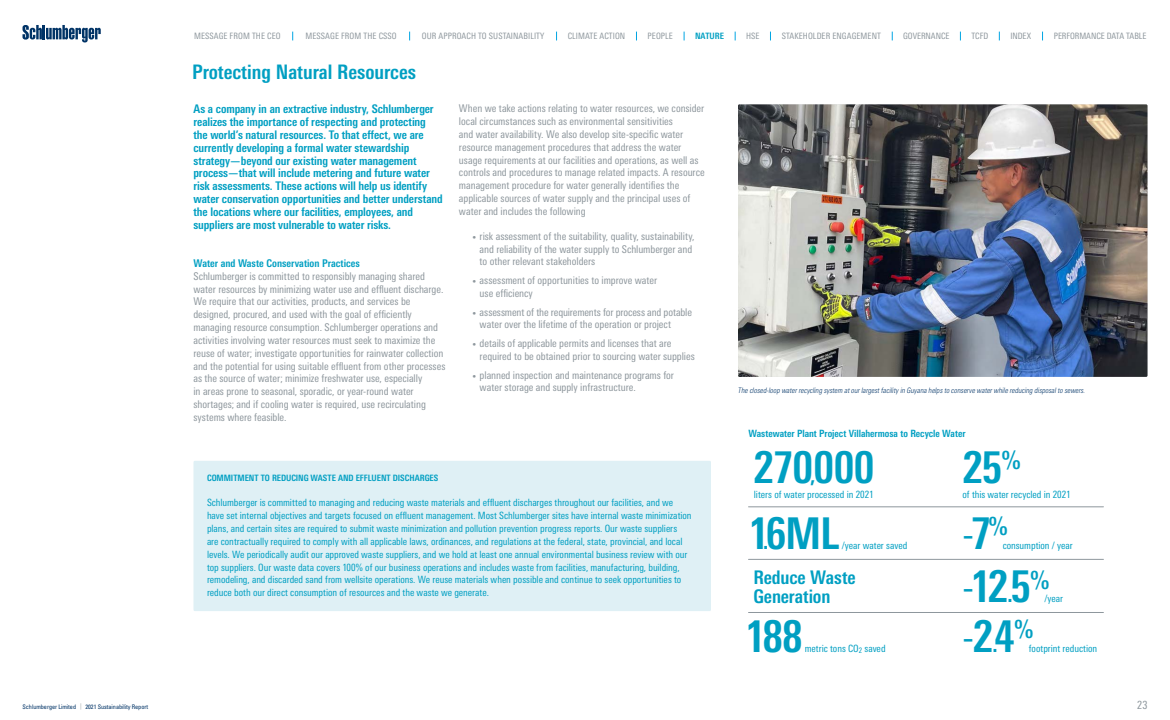
<style>
.page{position:relative;width:1170px;height:720px;background:#fff}
.page>*{position:absolute;margin:0;border:0;box-sizing:border-box;transform-origin:0 0}
.t1{font:700 condensed 43.75px "Univers Next Pro";letter-spacing:-.03em;color:#009fc2}
.t2{font:300 condensed 43.75px "Univers Next Pro";color:#009fc2}
.t3{font:700 condensed 20px "Univers Next Pro";color:#009fc2}
.t4{font:700 condensed 18.75px/19.4px "Univers Next Pro";letter-spacing:-.01em;color:#009fc2}
.t5{font:700 condensed 11.88px/12.8px "Univers Next Pro";letter-spacing:-.01em;color:#009fc2}
.t6{font:condensed 11.25px "Univers Next Pro";color:#8e979d}
.t7{font:condensed 10.62px/12.8px "Univers Next Pro";letter-spacing:-.005em;color:#8e979d}
.t8{font:700 condensed 10.62px "Univers Next Pro";color:#009fc2}
.t9{font:condensed 10px/12.8px "Univers Next Pro";letter-spacing:-.005em;color:#009fc2}
.t10{font:700 condensed 10px "Univers Next Pro";color:#009fc2}
.t11{font:condensed 8.75px "Univers Next Pro";letter-spacing:.01em;color:#8e979d}
.t12{font:700 condensed 8.75px "Univers Next Pro";letter-spacing:-.005em;color:#009fc2}
.t13{font:condensed 8.75px "Univers Next Pro";letter-spacing:-.01em;color:#8e979d}
.t14{font:italic 300 condensed 7.5px "Univers Next Pro";color:#036}
.t15{font:condensed 6.25px "Univers";letter-spacing:-.01em;color:#036}
.s1{font-size:7.5px}
.s2{font-size:22.5px}
.s3{font-size:25px}
.s4{font-weight:700}
.s5{font-weight:300}
.s6{color:#8e979d}
</style>
<div class="page">
<div style="left:194px;top:461px;width:517px;height:150px;background:#dff0f5"></div>
<img style="left:738px;top:104px;width:410px;height:273px">
<hr style="left:749px;top:559px;width:354px;height:1px;background:#8e979d">
<hr style="left:749px;top:612px;width:354px;height:1px;background:#8e979d">
<hr style="left:749px;top:507px;width:354px;height:1px;background:#8e979d">
<svg style="left:22px;top:25px;width:79px;height:17px"></svg>
<p class="t11" style="left:194px;top:31px;width:88px">MESSAGE FROM THE CEO</p>
<p class="t11" style="left:306px;top:31px;width:93px">MESSAGE FROM THE CSSO</p>
<p class="t11" style="left:422px;top:31px;width:124px">OUR APPROACH TO SUSTAINABILITY</p>
<p class="t11" style="left:568px;top:31px;width:59px">CLIMATE ACTION</p>
<p class="t11" style="left:648px;top:31px;width:27px">PEOPLE</p>
<p class="t12" style="left:695px;top:31px;width:31px">NATURE</p>
<p class="t11" style="left:746px;top:31px;width:15px">HSE</p>
<p class="t11" style="left:782px;top:31px;width:101px">STAKEHOLDER ENGAGEMENT</p>
<p class="t11" style="left:903px;top:31px;width:48px">GOVERNANCE</p>
<p class="t11" style="left:971px;top:31px;width:18px">TCFD</p>
<p class="t11" style="left:1011px;top:31px;width:22px">INDEX</p>
<p class="t13" style="left:1054px;top:31px;width:94px">PERFORMANCE DATA TABLE</p>
<h2 class="t3" style="left:192px;top:60px;width:225px">Protecting Natural Resources</h2>
<p class="t5" style="left:194px;top:103px;width:251px">As a company in an extractive industry, Schlumberger realizes the importance of respecting and protecting the world’s natural resources. To that effect, we are currently developing a formal water stewardship strategy—beyond our existing water management process—that will include metering and future water risk assessments. These actions will help us identify water conservation opportunities and better understand the locations where our facilities, employees, and suppliers are most vulnerable to water risks.</p>
<p class="t8" style="left:194px;top:257px;width:168px">Water and Waste Conservation Practices</p>
<p class="t7" style="left:194px;top:270px;width:253px">Schlumberger is committed to responsibly managing shared water resources by minimizing water use and effluent discharge.<br>We require that our activities, products, and services be designed, procured, and used with the goal of efficiently managing resource consumption. Schlumberger operations and activities involving water resources must seek to maximize the reuse of water; investigate opportunities for rainwater collection and the potential for using suitable effluent from other processes as the source of water; minimize freshwater use, especially<br>in areas prone to seasonal, sporadic, or year-round water shortages; and if cooling water is required, use recirculating systems where feasible.</p>
<p class="t7" style="left:459px;top:102px;width:247px">When we take actions relating to water resources, we consider local circumstances such as environmental sensitivities<br>and water availability. We also develop site-specific water resource management procedures that address the water usage requirements at our facilities and operations, as well as controls and procedures to manage related impacts. A resource management procedure for water generally identifies the applicable sources of water supply and the principal uses of water and includes the following</p>
<p class="t7" style="left:480px;top:230px;width:216px;text-indent:-7px"><span class="s1">•</span> risk assessment of the suitability, quality, sustainability, and reliability of the water supply to Schlumberger and to other relevant stakeholders</p>
<p class="t7" style="left:480px;top:274px;width:179px;text-indent:-7px"><span class="s1">•</span> assessment of opportunities to improve water use efficiency</p>
<p class="t7" style="left:480px;top:305px;width:214px;text-indent:-7px"><span class="s1">•</span> assessment of the requirements for process and potable water over the lifetime of the operation or project</p>
<p class="t7" style="left:480px;top:337px;width:217px;text-indent:-7px"><span class="s1">•</span> details of applicable permits and licenses that are required to be obtained prior to sourcing water supplies</p>
<p class="t7" style="left:480px;top:368px;width:196px;text-indent:-7px"><span class="s1">•</span> planned inspection and maintenance programs for water storage and supply infrastructure.</p>
<p class="t12" style="left:207px;top:473px;width:233px">COMMITMENT TO REDUCING WASTE AND EFFLUENT DISCHARGES</p>
<p class="t9" style="left:207px;top:496px;width:486px">Schlumberger is committed to managing and reducing waste materials and effluent discharges throughout our facilities, and we have set internal objectives and targets focused on effluent management. Most Schlumberger sites have internal waste minimization plans, and certain sites are required to submit waste minimization and pollution prevention progress reports. Our waste suppliers<br>are contractually required to comply with all applicable laws, ordinances, and regulations at the federal, state, provincial, and local levels. We periodically audit our approved waste suppliers, and we hold at least one annual environmental business review with our top suppliers. Our waste data covers 100% of our business operations and includes waste from facilities, manufacturing, building, remodeling, and discarded sand from wellsite operations. We reuse materials when possible and continue to seek opportunities to reduce both our direct consumption of resources and the waste we generate.</p>
<p class="t14" style="left:738px;top:386px;width:350px">The closed-loop waterrecycling system atourlargestfacility in Guyana helpsto conserve waterwhile reducing disposalto sewers.</p>
<p class="t10" style="left:748px;top:427px;width:219px">Wastewater Plant Project Villahermosa to Recycle Water</p>
<h1 class="t1" style="left:753px;top:441px;width:123px">270<span class="s2">,</span>000</h1>
<h1 class="t1" style="left:962px;top:441px;width:60px">25<sup>%</sup></h1>
<p class="t9" style="left:754px;top:488px;width:121px">liters of water processed in 2021</p>
<p class="t9" style="left:962px;top:488px;width:110px">of this water recycled in 2021</p>
<h1 class="t1" style="left:748px;top:507px;width:93px">1<span class="s3">.</span>6ML</h1>
<p class="t9" style="left:842px;top:538px;width:67px">/year water saved</p>
<h3 class="t4" style="left:753px;top:567px;width:104px">Reduce Waste<br>Generation</h3>
<h1 class="t2" style="left:962px;top:508px;width:47px">-<span class="s4">7</span><sup>%</sup></h1>
<p class="t9" style="left:1003px;top:538px;width:72px">consumption / year</p>
<h1 class="t1" style="left:962px;top:561px;width:89px"><span class="s5">-</span>12<span class="s3">.</span>5<sup>%</sup></h1>
<p class="t9" style="left:1044px;top:592px;width:20px">/year</p>
<h1 class="t1" style="left:745px;top:610px;width:59px">188</h1>
<p class="t9" style="left:805px;top:642px;width:82px">metric tons CO<sub>2</sub> saved</p>
<h1 class="t1" style="left:962px;top:610px;width:73px"><span class="s5">-</span>2<span class="s3">.</span>4<sup>%</sup></h1>
<p class="t9" style="left:1029px;top:642px;width:70px">footprint reduction</p>
<p class="t15" style="left:22px;top:702px;width:127px">Schlumberger Limited <span class="s6">|</span> 2021 Sustainability Report</p>
<p class="t6" style="left:1137px;top:698px;width:12px">23</p>
</div>
